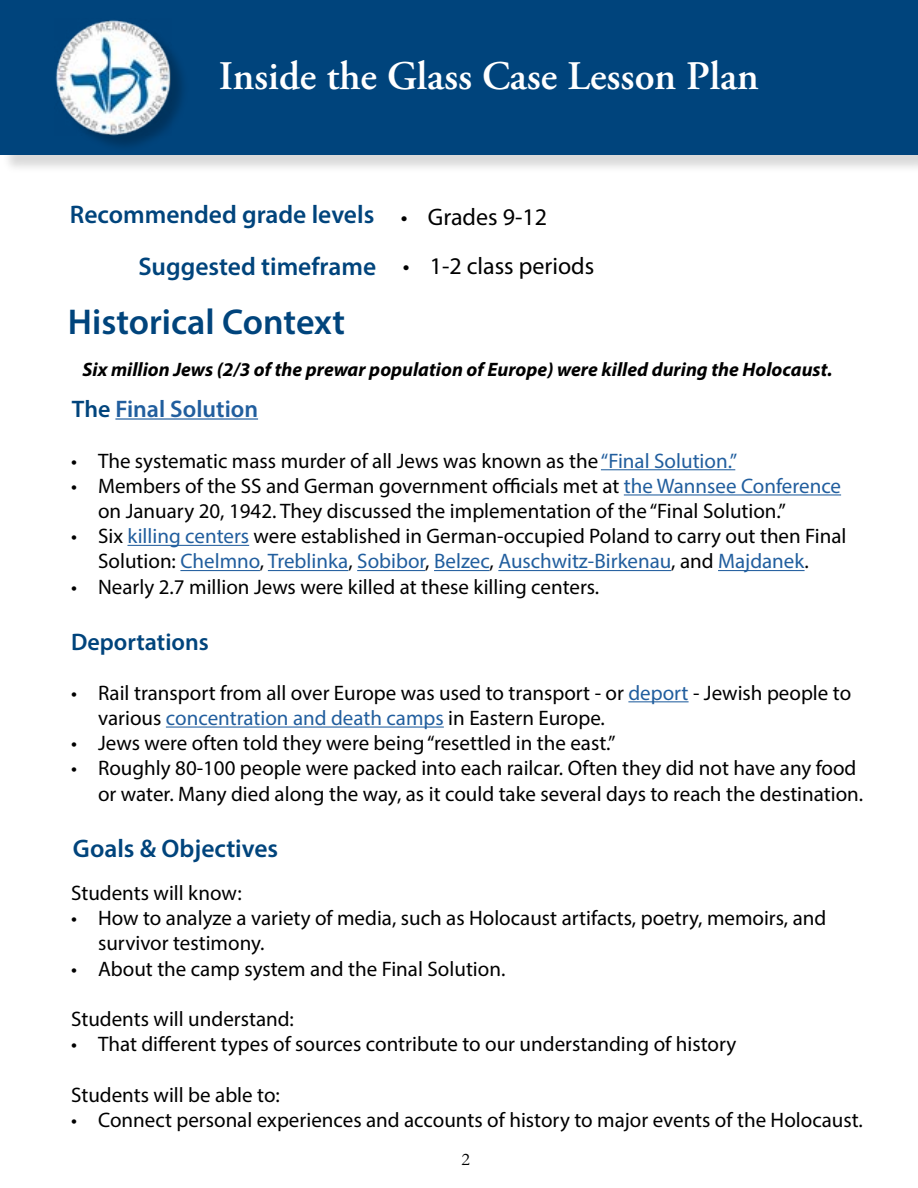
<style>
.page{position:relative;width:918px;height:1188px;background:#fff}
.page>*{position:absolute;margin:0;border:0;box-sizing:border-box;transform-origin:0 0}
.t1{font:600 54px "Adobe Garamond Pro";color:#fff}
.t2{font:600 40.5px "Adobe Garamond Pro";color:#fff}
.t3{font:600 36px "Myriad Pro";color:#00447c}
.t4{font:600 25.5px/52.8px "Myriad Pro";color:#00447c;text-align:right}
.t5{font:24px "Myriad Pro";color:#000}
.t6{font:600 24px "Myriad Pro";color:#215e9e}
.t7{font:600 24px "Myriad Pro";color:#00447c}
.t8{font:21px/25.2px "Myriad Pro";color:#000}
.t9{font:italic 700 19.5px "Myriad Pro";color:#000}
.t10{font:18px "Garamond";color:#000}
.s1{color:#00447c}
.s2{color:#215e9e}
</style>
<div class="page">
<div style="left:3px;top:3px;width:915px;height:171px;background:#000;opacity:.15"></div>
<div style="left:0;top:0;width:918px;height:154px;background:#00447c"></div>
<div style="left:58px;top:24px;width:131px;height:129px;background:#000;opacity:.24"></div>
<img style="left:55px;top:20px;width:116px;height:115px">
<hr style="left:601px;top:469px;width:134px;height:1px;background:#215e9e">
<hr style="left:624px;top:494px;width:217px;height:1px;background:#215e9e">
<hr style="left:127px;top:545px;width:122px;height:1px;background:#215e9e">
<hr style="left:180px;top:570px;width:80px;height:1px;background:#215e9e">
<hr style="left:268px;top:570px;width:80px;height:1px;background:#215e9e">
<hr style="left:357px;top:570px;width:68px;height:1px;background:#215e9e">
<hr style="left:434px;top:570px;width:56px;height:1px;background:#215e9e">
<hr style="left:498px;top:570px;width:173px;height:1px;background:#215e9e">
<hr style="left:718px;top:570px;width:87px;height:1px;background:#215e9e">
<hr style="left:628px;top:701px;width:61px;height:1px;background:#215e9e">
<hr style="left:166px;top:727px;width:278px;height:1px;background:#215e9e">
<hr style="left:115px;top:418px;width:143px;height:2px;background:#215e9e">
<h1 class="t1" style="left:222px;top:41px;width:582px">Teacher Companion Guide</h1>
<h2 class="t2" style="left:219px;top:53px;width:541px">Inside the Glass Case Lesson Plan</h2>
<p class="t4" style="left:70px;top:187px;width:308px">Recommended grade levels<br>Suggested timeframe</p>
<h3 class="t3" style="left:68px;top:299px;width:279px">Historical Context</h3>
<p class="t5" style="left:401px;top:202px;width:148px">• Grades 9-12</p>
<p class="t5" style="left:403px;top:251px;width:193px">• 1-2 class periods</p>
<p class="t9" style="left:83px;top:356px;width:751px">Six million Jews (2/3 of the prewar population of Europe) were killed during the Holocaust.</p>
<p class="t6" style="left:72px;top:393px;width:188px"><span class="s1">The</span> Final Solution</p>
<p class="t8" style="left:71px;top:448px;width:668px">• The systematic mass murder of all Jews was known as the <span class="s2">“Final Solution.”</span></p>
<p class="t8" style="left:98px;top:473px;width:745px;text-indent:-27px">• Members of the SS and German government officials met at <span class="s2">the Wannsee Conference </span>on January 20, 1942. They discussed the implementation of the “Final Solution.”</p>
<p class="t8" style="left:71px;top:523px;width:777px;text-align:center">• Six <span class="s2">killing centers</span> were established in German-occupied Poland to carry out then Final<br>Solution: <span class="s2">Chelmno</span>, <span class="s2">Treblinka</span>, <span class="s2">Sobibor</span>, <span class="s2">Belzec</span>, <span class="s2">Auschwitz-Birkenau</span>, and <span class="s2">Majdanek</span>.</p>
<p class="t8" style="left:71px;top:574px;width:530px">• Nearly 2.7 million Jews were killed at these killing centers.</p>
<p class="t7" style="left:71px;top:626px;width:139px">Deportations</p>
<p class="t8" style="left:98px;top:680px;width:755px;text-indent:-27px">• Rail transport from all over Europe was used to transport - or <span class="s2">deport</span> - Jewish people to various <span class="s2">concentration and death camps</span> in Eastern Europe.</p>
<p class="t8" style="left:71px;top:730px;width:546px">• Jews were often told they were being “resettled in the east.”</p>
<p class="t8" style="left:98px;top:755px;width:767px;text-indent:-27px">• Roughly 80-100 people were packed into each railcar. Often they did not have any food or water. Many died along the way, as it could take several days to reach the destination.</p>
<p class="t4" style="left:73px;top:821px;width:207px">Goals &amp; Objectives</p>
<p class="t8" style="left:71px;top:880px;width:172px">Students will know:</p>
<p class="t8" style="left:98px;top:905px;width:730px;text-indent:-27px">• How to analyze a variety of media, such as Holocaust artifacts, poetry, memoirs, and survivor testimony.</p>
<p class="t8" style="left:71px;top:956px;width:436px">• About the camp system and the Final Solution.</p>
<p class="t8" style="left:71px;top:1006px;width:224px">Students will understand:</p>
<p class="t8" style="left:71px;top:1031px;width:667px">• That different types of sources contribute to our understanding of history</p>
<p class="t8" style="left:71px;top:1082px;width:210px">Students will be able to:</p>
<p class="t8" style="left:71px;top:1107px;width:793px">• Connect personal experiences and accounts of history to major events of the Holocaust.</p>
<p class="t10" style="left:462px;top:1147px;width:10px">2</p>
</div>
